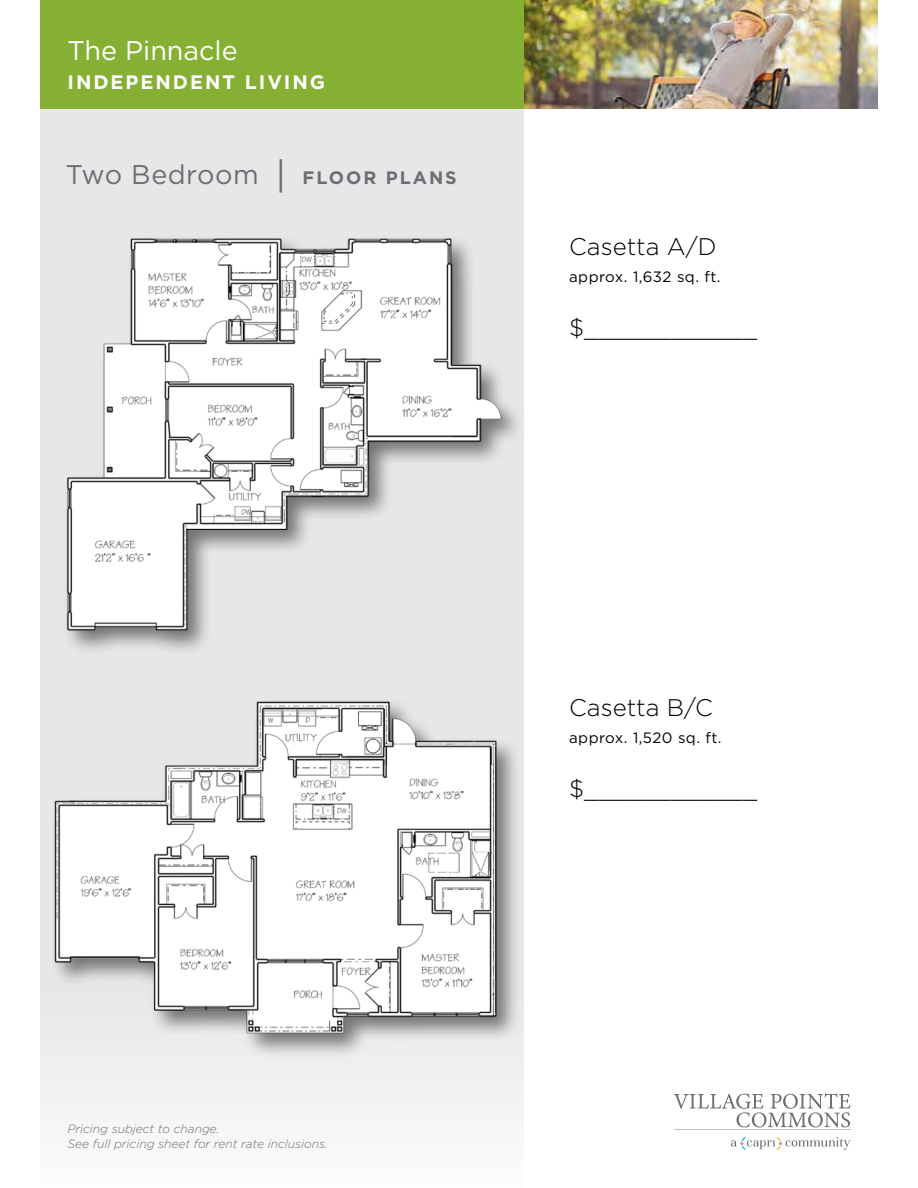
<style>
.page{position:relative;width:918px;height:1188px;background:#fff}
.page>*{position:absolute;margin:0;border:0;box-sizing:border-box;transform-origin:0 0}
.t1{font:27px "Gotham";letter-spacing:.02em;color:#6d6e71}
.t2{font:27px "Gotham";color:#fff}
.t3{font:300 24px "Gotham";color:#000}
.t4{font:700 19.5px "Gotham";letter-spacing:.1em;color:#fff}
.t5{font:15px "Gotham";letter-spacing:.03em;color:#000}
.t6{font:italic 300 12px/14.4px "Gotham";color:#6d6e71}
.s1{font-size:36px}
.s2{font-weight:700;font-size:18px}
</style>
<div class="page">
<svg style="left:40px;top:109px;width:484px;height:1010px;fill:#e6e7e8"></svg>
<img style="left:524px;top:0;width:354px;height:109px">
<div style="left:40px;top:0;width:484px;height:109px;background:#85b034"></div>
<div style="left:63px;top:234px;width:461px;height:422px;background:#000;opacity:.5"></div>
<img style="left:64px;top:234px;width:443px;height:403px">
<div style="left:50px;top:697px;width:471px;height:361px;background:#000;opacity:.5"></div>
<img style="left:49px;top:697px;width:473px;height:342px">
<svg style="left:731px;top:1137px;width:119px;height:13px"></svg>
<hr style="left:674px;top:1130px;width:176px;height:1px;background:#bcbec0">
<svg style="left:674px;top:1094px;width:176px;height:33px"></svg>
<h1 class="t2" style="left:68px;top:33px;width:172px">The Pinnacle</h1>
<h3 class="t4" style="left:68px;top:69px;width:259px">INDEPENDENT LIVING</h3>
<h1 class="t1" style="left:66px;top:157px;width:392px">Two Bedroom <span class="s1">|</span> <span class="s2">FLOOR PLANS</span></h1>
<h2 class="t3" style="left:569px;top:231px;width:149px">Casetta A/D</h2>
<p class="t5" style="left:569px;top:267px;width:153px">approx. 1,632 sq. ft.</p>
<h2 class="t3" style="left:569px;top:312px;width:189px">$____________</h2>
<p class="t6" style="left:68px;top:1121px;width:262px">Pricing subject to change.<br>See full pricing sheet for rent rate inclusions.</p>
<h2 class="t3" style="left:569px;top:692px;width:145px">Casetta B/C</h2>
<p class="t5" style="left:569px;top:728px;width:154px">approx. 1,520 sq. ft.</p>
<h2 class="t3" style="left:569px;top:773px;width:189px">$____________</h2>
</div>
